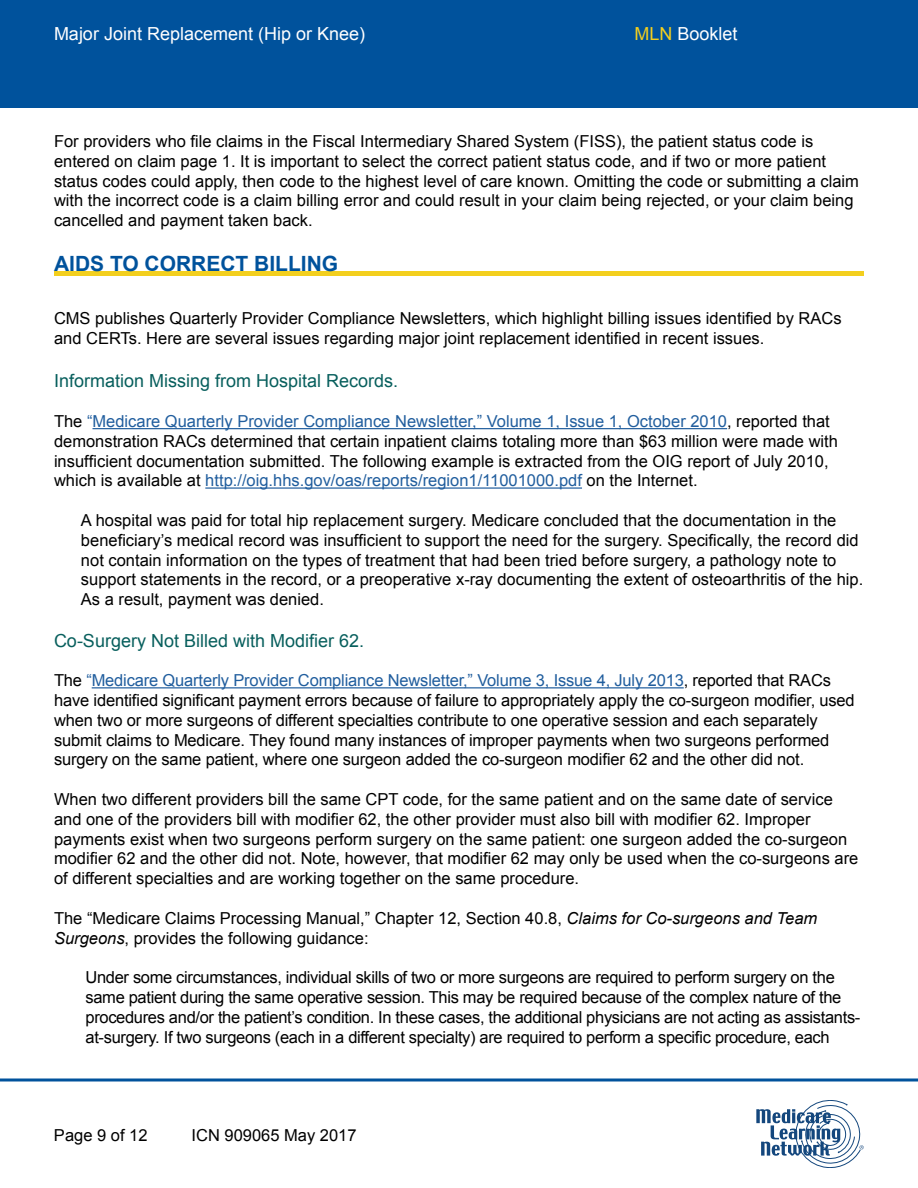
<style>
.page{position:relative;width:918px;height:1188px;background:#fff}
.page>*{position:absolute;margin:0;border:0;box-sizing:border-box;transform-origin:0 0}
.t1{font:700 21px "Arial";color:#00529c}
.t2{font:18px "Arial";color:#085f5d}
.t3{font:18px "Arial";color:#fff}
.Paragraph_Text{font:16.5px/19.8px "Arial";color:#000}
.Paragraph_Text-2{font:16.5px/19.8px "Arial";letter-spacing:-.02em;color:#000}
.s1{color:#f3cf1e}
.s2{color:#215e9e}
.s3{font-style:italic}
</style>
<div class="page">
<div style="left:0;top:0;width:918px;height:108px;background:#00529c"></div>
<svg style="left:756px;top:1100px;width:108px;height:68px"></svg>
<svg style="left:0;top:1078px;width:918px;height:4px;background:#3f7db4"></svg>
<div style="left:54px;top:271px;width:810px;height:5px;background:#f3cf1e"></div>
<hr style="left:93px;top:428px;width:634px;height:1px;background:#215e9e">
<hr style="left:205px;top:487px;width:377px;height:2px;background:#215e9e">
<hr style="left:92px;top:687px;width:592px;height:1px;background:#215e9e">
<p class="t3" style="left:54px;top:22px;width:313px">Major Joint Replacement (Hip or Knee)</p>
<p class="t3" style="left:634px;top:22px;width:105px"><span class="s1">MLN</span> Booklet</p>
<p class="Paragraph_Text" style="left:54px;top:131px;width:806px">For providers who file claims in the Fiscal Intermediary Shared System (FISS), the patient status code is entered on claim page 1. It is important to select the correct patient status code, and if two or more patient status codes could apply, then code to the highest level of care known. Omitting the code or submitting a claim with the incorrect code is a claim billing error and could result in your claim being rejected, or your claim being cancelled and payment taken back.</p>
<h2 class="t1" style="left:54px;top:250px;width:286px">AIDS TO CORRECT BILLING</h2>
<p class="Paragraph_Text" style="left:54px;top:309px;width:789px">CMS publishes Quarterly Provider Compliance Newsletters, which highlight billing issues identified by RACs and CERTs. Here are several issues regarding major joint replacement identified in recent issues.</p>
<h3 class="t2" style="left:54px;top:369px;width:346px">Information Missing from Hospital Records.</h3>
<p class="Paragraph_Text" style="left:54px;top:411px;width:786px">The <span class="s2">“Medicare Quarterly Provider Compliance Newsletter,” Volume 1, Issue 1, October 2010</span>, reported that demonstration RACs determined that certain inpatient claims totaling more than $63 million were made with insufficient documentation submitted. The following example is extracted from the OIG report of July 2010, which is available at <span class="s2">http://oig.hhs.gov/oas/reports/region1/11001000.pdf</span> on the Internet.</p>
<p class="Paragraph_Text" style="left:81px;top:510px;width:784px">A hospital was paid for total hip replacement surgery. Medicare concluded that the documentation in the beneficiary’s medical record was insufficient to support the need for the surgery. Specifically, the record did not contain information on the types of treatment that had been tried before surgery, a pathology note to support statements in the record, or a preoperative x-ray documenting the extent of osteoarthritis of the hip.<br>As a result, payment was denied.</p>
<h3 class="t2" style="left:54px;top:628px;width:312px">Co-Surgery Not Billed with Modifier 62.</h3>
<p class="Paragraph_Text" style="left:54px;top:671px;width:802px">The <span class="s2">“Medicare Quarterly Provider Compliance Newsletter,” Volume 3, Issue 4, July 2013</span>, reported that RACs have identified significant payment errors because of failure to appropriately apply the co-surgeon modifier, used when two or more surgeons of different specialties contribute to one operative session and each separately submit claims to Medicare. They found many instances of improper payments when two surgeons performed surgery on the same patient, where one surgeon added the co-surgeon modifier 62 and the other did not.</p>
<p class="Paragraph_Text" style="left:54px;top:789px;width:806px">When two different providers bill the same CPT code, for the same patient and on the same date of service and one of the providers bill with modifier 62, the other provider must also bill with modifier 62. Improper payments exist when two surgeons perform surgery on the same patient: one surgeon added the co-surgeon modifier 62 and the other did not. Note, however, that modifier 62 may only be used when the co-surgeons are of different specialties and are working together on the same procedure.</p>
<p class="Paragraph_Text" style="left:54px;top:908px;width:765px">The “Medicare Claims Processing Manual,” Chapter 12, Section 40.8, <span class="s3">Claims for Co-surgeons and Team<br>Surgeons</span>, provides the following guidance:</p>
<p class="Paragraph_Text-2" style="left:85px;top:968px;width:776px">Under some circumstances, individual skills of two or more surgeons are required to perform surgery on the same patient during the same operative session. This may be required because of the complex nature of the procedures and/or the patient’s condition. In these cases, the additional physicians are not acting as assistants&shy;at-surgery. If two surgeons (each in a different specialty) are required to perform a specific procedure, each</p>
<p class="Paragraph_Text" style="left:54px;top:1125px;width:95px">Page 9 of 12</p>
<p class="Paragraph_Text" style="left:192px;top:1125px;width:167px">ICN 909065 May 2017</p>
</div>
